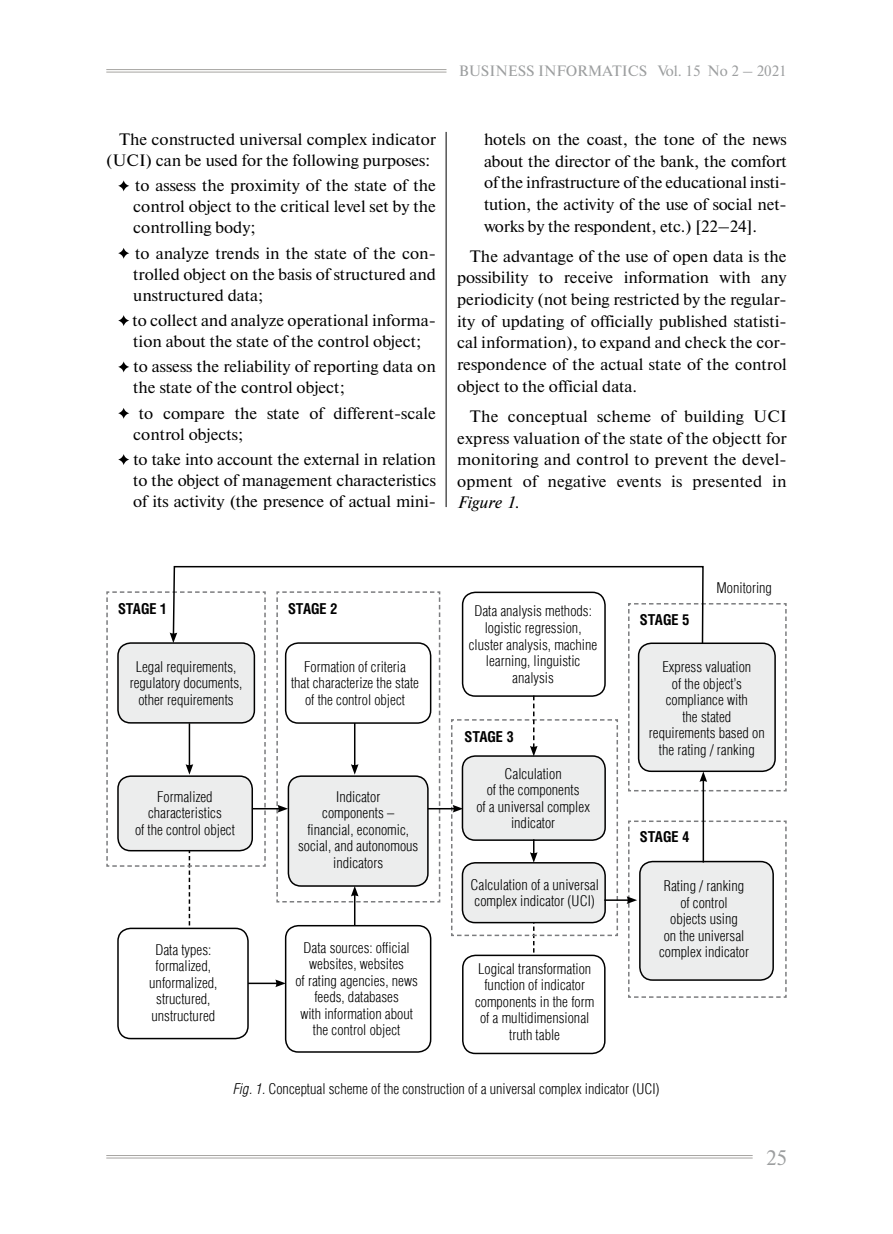
<style>
.page{position:relative;width:893px;height:1234px;background:#fff}
.page>*{position:absolute;margin:0;border:0;box-sizing:border-box;transform-origin:0 0}
.t1{font:21px "Newton C";color:#9c9e9f}
.ТЕКСТ{font:16.5px/21.6px "Newton C";color:#000;text-align:justify}
.подписи_на_рисунке_н{font:300 15px/16.5px "Helios Cond";color:#000;text-align:center}
.РИсунок{font:300 15px "Helios Cond";color:#000}
.t2{font:15px "Newton C";color:#9c9e9f}
.ТАБЛИЦА_шапча_чер{font:700 15px "Helios Cond";color:#000}
.s1{font-style:italic}
</style>
<div class="page">
<hr style="left:106px;top:69px;width:340px;height:1px;background:#a6a4a1">
<hr style="left:106px;top:72px;width:340px;height:1px;background:#a6a4a1">
<hr style="left:106px;top:1154px;width:647px;height:1px;background:#a6a4a1">
<hr style="left:106px;top:1157px;width:647px;height:1px;background:#a6a4a1">
<hr style="left:446px;top:132px;width:1px;height:375px;background:#000">
<svg style="left:118px;top:180px;width:11px;height:11px"></svg>
<svg style="left:118px;top:248px;width:11px;height:10px"></svg>
<svg style="left:118px;top:315px;width:11px;height:11px"></svg>
<svg style="left:118px;top:361px;width:11px;height:11px"></svg>
<svg style="left:118px;top:408px;width:11px;height:10px"></svg>
<svg style="left:118px;top:454px;width:11px;height:11px"></svg>
<div style="left:462px;top:954px;width:144px;height:99px;border:2px solid #000;border-radius:13px"></div>
<div style="left:117px;top:927px;width:132px;height:112px;border:2px solid #000;border-radius:13px"></div>
<div style="left:285px;top:924px;width:146px;height:128px;border:2px solid #000;border-radius:13px"></div>
<svg style="left:106px;top:565px;width:681px;height:433px"></svg>
<p class="t2" style="left:459px;top:62px;width:329px">BUSINESS INFORMATICS Vol. 15 No 2 – 2021</p>
<p class="ТЕКСТ" style="left:106px;top:129px;width:331px;line-height:21px;text-indent:13px">The constructed universal complex indicator (UCI) can be used for the following purposes:</p>
<p class="ТЕКСТ" style="left:133px;top:175px;width:304px;line-height:21px">to assess the proximity of the state of the control object to the critical level set by the controlling body;</p>
<p class="ТЕКСТ" style="left:133px;top:242px;width:304px;line-height:21px">to analyze trends in the state of the con&shy;trolled object on the basis of structured and unstructured data;</p>
<p class="ТЕКСТ" style="left:132px;top:310px;width:305px;line-height:21px">to collect and analyze operational informa&shy;tion about the state of the control object;</p>
<p class="ТЕКСТ" style="left:133px;top:356px;width:304px;line-height:21px">to assess the reliability of reporting data on the state of the control object;</p>
<p class="ТЕКСТ" style="left:133px;top:402px;width:304px;line-height:21px;text-indent:6px">to compare the state of different-scale control objects;</p>
<p class="ТЕКСТ" style="left:133px;top:449px;width:304px;line-height:21px">to take into account the external in relation to the object of management characteristics of its activity (the presence of actual mini-</p>
<p class="ТЕКСТ" style="left:484px;top:128px;width:304px">hotels on the coast, the tone of the news about the director of the bank, the comfort of the infrastructure of the educational insti&shy;tution, the activity of the use of social net&shy;works by the respondent, etc.) [22–24].</p>
<p class="ТЕКСТ" style="left:457px;top:245px;width:331px;text-indent:13px">The advantage of the use of open data is the possibility to receive information with any periodicity (not being restricted by the regular&shy;ity of updating of officially published statisti&shy;cal information), to expand and check the cor&shy;respondence of the actual state of the control object to the official data.</p>
<p class="ТЕКСТ" style="left:457px;top:405px;width:331px;text-indent:13px">The conceptual scheme of building UCI express valuation of the state of the objectt for monitoring and control to prevent the devel&shy;opment of negative events is presented in <span class="s1">Figure 1</span>.</p>
<p class="ТАБЛИЦА_шапча_чер" style="left:118px;top:599px;width:51px">STAGE 1</p>
<p class="ТАБЛИЦА_шапча_чер" style="left:288px;top:599px;width:51px">STAGE 2</p>
<p class="подписи_на_рисунке_н" style="left:130px;top:658px;width:114px">Legal requirements, regulatory documents, other requirements</p>
<p class="подписи_на_рисунке_н" style="left:135px;top:787px;width:101px">Formalized characteristics<br>of the control object</p>
<p class="подписи_на_рисунке_н" style="left:149px;top:940px;width:70px">Data types: formalized, unformalized, structured, unstructured</p>
<p class="подписи_на_рисунке_н" style="left:291px;top:658px;width:130px">Formation of criteria<br>that characterize the state of the control object</p>
<p class="подписи_на_рисунке_н" style="left:298px;top:787px;width:122px">Indicator<br>components – financial, economic, social, and autonomous indicators</p>
<p class="подписи_на_рисунке_н" style="left:295px;top:938px;width:124px">Data sources: official websites, websites<br>of rating agencies, news feeds, databases<br>with information about the control object</p>
<p class="подписи_на_рисунке_н" style="left:469px;top:602px;width:130px">Data analysis methods: logistic regression, cluster analysis, machine learning, linguistic analysis</p>
<p class="ТАБЛИЦА_шапча_чер" style="left:465px;top:727px;width:51px">STAGE 3</p>
<p class="подписи_на_рисунке_н" style="left:476px;top:765px;width:115px">Calculation<br>of the components<br>of a universal complex indicator</p>
<p class="подписи_на_рисунке_н" style="left:471px;top:876px;width:130px;text-align:left">Calculation of a universal complex indicator (UCI)</p>
<p class="подписи_на_рисунке_н" style="left:475px;top:960px;width:121px">Logical transformation function of indicator components in the form of a multidimensional truth table</p>
<p class="ТАБЛИЦА_шапча_чер" style="left:640px;top:610px;width:51px">STAGE 5</p>
<p class="подписи_на_рисунке_н" style="left:716px;top:579px;width:57px">Monitoring</p>
<p class="подписи_на_рисунке_н" style="left:649px;top:658px;width:117px">Express valuation<br>of the object’s compliance with<br>the stated requirements based on the rating / ranking</p>
<p class="ТАБЛИЦА_шапча_чер" style="left:640px;top:827px;width:51px">STAGE 4</p>
<p class="подписи_на_рисунке_н" style="left:659px;top:877px;width:91px">Rating / ranking of control<br>objects using<br>on the universal complex indicator</p>
<p class="РИсунок" style="left:233px;top:1080px;width:428px"><span class="s1">Fig. 1.</span> Conceptual scheme of the construction of a universal complex indicator (UCI)</p>
<p class="t1" style="left:766px;top:1145px;width:23px">25</p>
</div>
